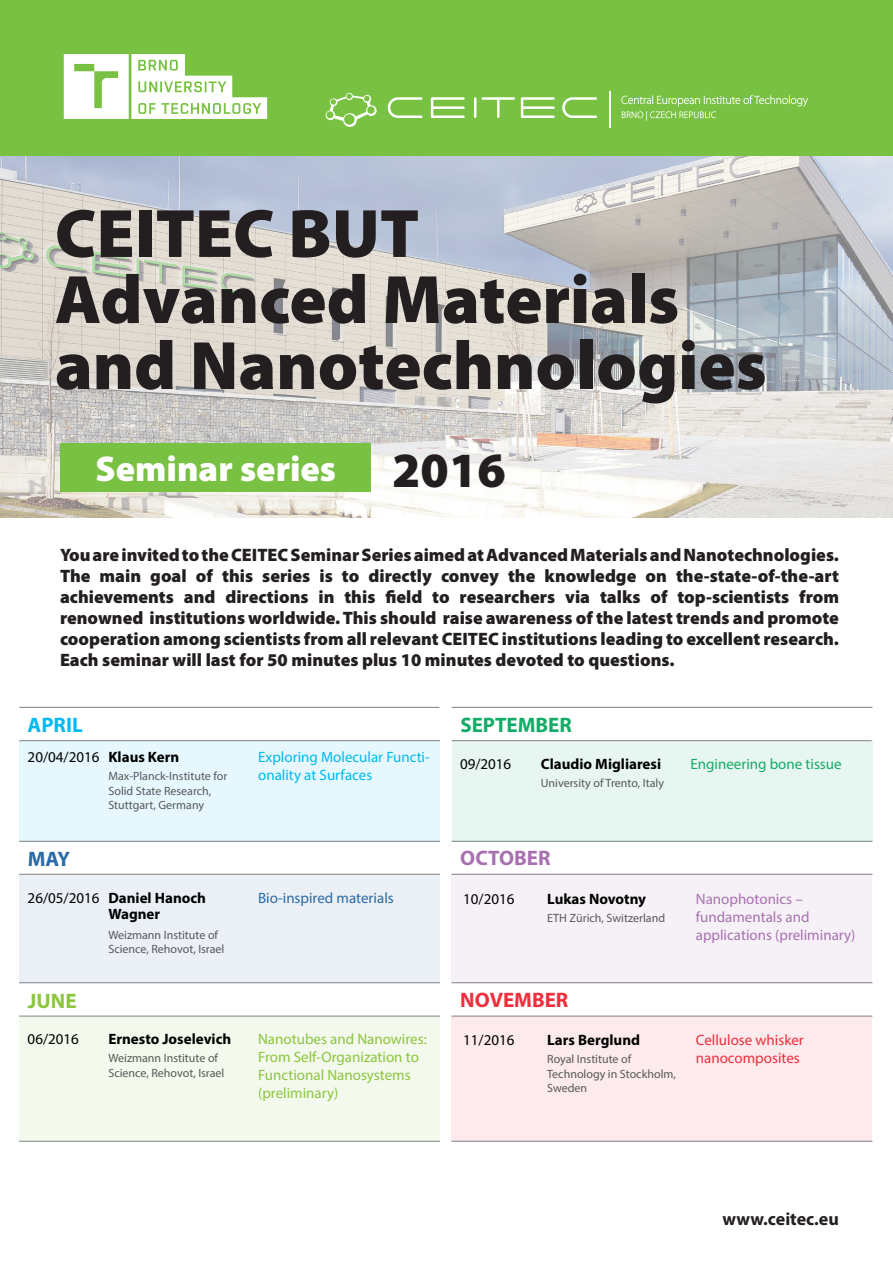
<style>
.page{position:relative;width:893px;height:1263px;background:#fff}
.page>*{position:absolute;margin:0;border:0;box-sizing:border-box;transform-origin:0 0}
.t1{font:900 69px/66px "Myriad Pro";color:#231f20}
.t2{font:900 36px "Myriad Pro";color:#fff}
.t3{font:700 21px "Myriad Pro";color:#13ac67}
.t4{font:700 21px "Myriad Pro";color:#ee2f3e}
.t5{font:700 21px "Myriad Pro";color:#a771af}
.t6{font:700 21px "Myriad Pro";color:#00baf1}
.t7{font:700 21px "Myriad Pro";color:#8bc63e}
.t8{font:700 21px "Myriad Pro";color:#296ba6}
.t9{font:900 18px/21px "Myriad Pro";color:#231f20;text-align:justify}
.t10{font:700 18px "Myriad Pro";color:#231f20}
.t11{font:700 15px/16.5px "Myriad Pro";color:#000}
.t12{font:15px/18px "Myriad Pro";color:#8bc63e}
.t13{font:15px/18px "Myriad Pro";color:#a771af}
.t14{font:15px "Myriad Pro";color:#000}
.t15{font:15px/18px "Myriad Pro";color:#00baf1}
.t16{font:15px/18px "Myriad Pro";color:#ee2f3e}
.t17{font:15px "Myriad Pro";color:#13ac67}
.t18{font:15px "Myriad Pro";color:#296ba6}
.t19{font:12px/14.4px "Myriad Pro";color:#57585a}
.s1{font-size:49.5px;color:#231f20}
</style>
<div class="page">
<div style="left:19px;top:741px;width:421px;height:100px;background:#e6f8fd"></div>
<div style="left:19px;top:874px;width:421px;height:109px;background:#eaf0f6"></div>
<div style="left:451px;top:875px;width:421px;height:108px;background:#f6f1f7"></div>
<div style="left:451px;top:1016px;width:421px;height:125px;background:#fdeaec"></div>
<hr style="left:451px;top:982px;width:421px;height:1px;background:#808285">
<hr style="left:451px;top:1016px;width:421px;height:1px;background:#808285">
<hr style="left:19px;top:707px;width:420px;height:1px;background:#808285">
<hr style="left:19px;top:841px;width:421px;height:1px;background:#808285">
<hr style="left:19px;top:982px;width:421px;height:1px;background:#808285">
<hr style="left:451px;top:841px;width:421px;height:1px;background:#808285">
<hr style="left:19px;top:740px;width:421px;height:1px;background:#808285">
<hr style="left:19px;top:874px;width:421px;height:1px;background:#808285">
<hr style="left:19px;top:1141px;width:421px;height:1px;background:#808285">
<hr style="left:451px;top:874px;width:421px;height:1px;background:#808285">
<svg style="left:0;top:155px;width:893px;height:363px;background:#d0d0cf"></svg>
<div style="left:0;top:0;width:893px;height:155px;background:#79c142"></div>
<div style="left:19px;top:1016px;width:421px;height:125px;background:#f3f9ec"></div>
<hr style="left:452px;top:707px;width:420px;height:1px;background:#808285">
<hr style="left:452px;top:740px;width:420px;height:1px;background:#808285">
<div style="left:451px;top:741px;width:421px;height:100px;background:#e7f6f0"></div>
<hr style="left:451px;top:1141px;width:421px;height:1px;background:#808285">
<svg style="left:326px;top:93px;width:51px;height:34px"></svg>
<svg style="left:388px;top:97px;width:209px;height:21px"></svg>
<hr style="left:609px;top:91px;width:1px;height:36px;background:#fff">
<svg style="left:621px;top:95px;width:187px;height:26px"></svg>
<div style="left:61px;top:443px;width:310px;height:49px;background:#79c142"></div>
<svg style="left:64px;top:54px;width:203px;height:65px"></svg>
<h1 class="t1" style="left:55px;top:201px;width:713px">CEITEC BUT<br>Advanced Materials and Nanotechnologies</h1>
<h2 class="t2" style="left:95px;top:448px;width:412px">Seminar series <span class="s1">2016</span></h2>
<p class="t9" style="left:60px;top:545px;width:780px">You are invited to the CEITEC Seminar Series aimed at Advanced Materials and Nanotechnologies.<br>The main goal of this series is to directly convey the knowledge on the-state-of-the-art achievements and directions in this field to researchers via talks of top-scientists from renowned institutions worldwide. This should raise awareness of the latest trends and promote cooperation among scientists from all relevant CEITEC institutions leading to excellent research.<br>Each seminar will last for 50 minutes plus 10 minutes devoted to questions.</p>
<p class="t6" style="left:28px;top:711px;width:57px">APRIL</p>
<p class="t3" style="left:460px;top:711px;width:113px">SEPTEMBER</p>
<p class="t15" style="left:258px;top:748px;width:173px">Exploring Molecular Functi&shy;onality at Surfaces</p>
<p class="t11" style="left:108px;top:748px;width:72px">Klaus Kern</p>
<p class="t14" style="left:28px;top:748px;width:73px">20/04/2016</p>
<p class="t11" style="left:541px;top:755px;width:122px">Claudio Migliaresi</p>
<p class="t17" style="left:690px;top:754px;width:153px">Engineering bone tissue</p>
<p class="t19" style="left:541px;top:775px;width:125px">University of Trento, Italy</p>
<p class="t14" style="left:460px;top:754px;width:53px">09/2016</p>
<p class="t19" style="left:108px;top:769px;width:120px">Max-Planck-Institute for<br>Solid State Research,<br>Stuttgart, Germany</p>
<p class="t8" style="left:28px;top:845px;width:44px">MAY</p>
<p class="t5" style="left:460px;top:844px;width:92px">OCTOBER</p>
<p class="t18" style="left:258px;top:888px;width:137px">Bio-inspired materials</p>
<p class="t13" style="left:696px;top:889px;width:161px">Nanophotonics – fundamentals and applications (preliminary)</p>
<p class="t11" style="left:108px;top:889px;width:99px">Daniel Hanoch<br>Wagner</p>
<p class="t11" style="left:547px;top:890px;width:100px">Lukas Novotny</p>
<p class="t14" style="left:28px;top:888px;width:73px">26/05/2016</p>
<p class="t14" style="left:463px;top:889px;width:53px">10/2016</p>
<p class="t19" style="left:547px;top:910px;width:119px">ETH Zürich, Switzerland</p>
<p class="t19" style="left:108px;top:927px;width:118px">Weizmann Institute of<br>Science, Rehovot, Israel</p>
<p class="t7" style="left:28px;top:987px;width:50px">JUNE</p>
<p class="t14" style="left:28px;top:1030px;width:53px">06/2016</p>
<p class="t11" style="left:108px;top:1030px;width:124px">Ernesto Joselevich</p>
<p class="t19" style="left:108px;top:1051px;width:118px">Weizmann Institute of<br>Science, Rehovot, Israel</p>
<p class="t12" style="left:258px;top:1030px;width:170px">Nanotubes and Nanowires:<br>From Self-Organization to<br>Functional Nanosystems (preliminary)</p>
<p class="t4" style="left:460px;top:986px;width:110px">NOVEMBER</p>
<p class="t14" style="left:463px;top:1031px;width:53px">11/2016</p>
<p class="t11" style="left:547px;top:1031px;width:94px">Lars Berglund</p>
<p class="t19" style="left:547px;top:1052px;width:130px">Royal Institute of<br>Technology in Stockholm,<br>Sweden</p>
<p class="t16" style="left:696px;top:1031px;width:110px">Cellulose whisker nanocomposites</p>
<p class="t10" style="left:722px;top:1207px;width:118px">www.ceitec.eu</p>
</div>
